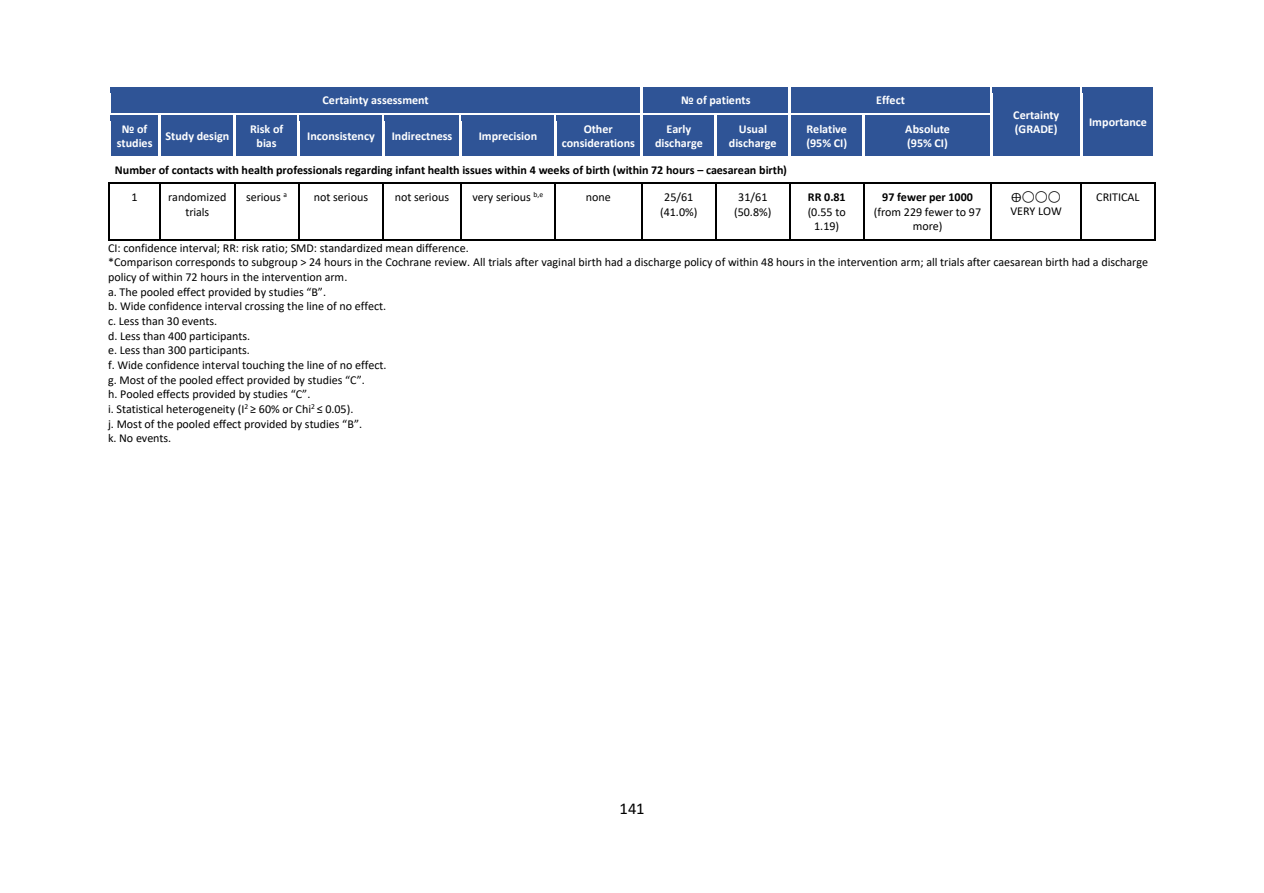
<style>
.page{position:relative;width:1264px;height:893px;background:#fff}
.page>*{position:absolute;margin:0;border:0;box-sizing:border-box;transform-origin:0 0}
.t1{font:16.5px "Calibri";color:#000}
.t2{font:12px/14.5px "Calibri";letter-spacing:-.005em;color:#000;text-align:center}
.t3{font:700 12px/14.5px "Calibri";color:#fff;text-align:center}
.t4{font:700 12px "Calibri";color:#000}
.s1{font-weight:700}
.s2{font-family:"Cambria Math"}
</style>
<div class="page">
<div style="left:115px;top:93px;width:521px;height:15px;background:#2f5496"></div>
<div style="left:643px;top:88px;width:145px;height:25px;background:#2f5496"></div>
<div style="left:790px;top:88px;width:200px;height:25px;background:#2f5496"></div>
<div style="left:992px;top:88px;width:87px;height:68px;background:#2f5496"></div>
<div style="left:1081px;top:88px;width:72px;height:68px;background:#2f5496"></div>
<div style="left:110px;top:87px;width:530px;height:6px;background:#2f5496"></div>
<div style="left:643px;top:87px;width:145px;height:6px;background:#2f5496"></div>
<div style="left:790px;top:87px;width:200px;height:6px;background:#2f5496"></div>
<div style="left:992px;top:87px;width:87px;height:6px;background:#2f5496"></div>
<div style="left:1081px;top:87px;width:72px;height:6px;background:#2f5496"></div>
<div style="left:109px;top:107px;width:532px;height:6px;background:#2f5496"></div>
<hr style="left:108px;top:93px;width:2px;height:20px;background:#fff">
<hr style="left:640px;top:93px;width:3px;height:20px;background:#fff">
<div style="left:110px;top:116px;width:49px;height:40px;background:#2f5496"></div>
<div style="left:161px;top:116px;width:72px;height:40px;background:#2f5496"></div>
<div style="left:236px;top:116px;width:61px;height:40px;background:#2f5496"></div>
<div style="left:299px;top:116px;width:83px;height:40px;background:#2f5496"></div>
<div style="left:384px;top:116px;width:75px;height:40px;background:#2f5496"></div>
<div style="left:462px;top:116px;width:92px;height:40px;background:#2f5496"></div>
<div style="left:556px;top:116px;width:84px;height:40px;background:#2f5496"></div>
<div style="left:643px;top:116px;width:71px;height:40px;background:#2f5496"></div>
<div style="left:717px;top:116px;width:71px;height:40px;background:#2f5496"></div>
<div style="left:790px;top:116px;width:72px;height:40px;background:#2f5496"></div>
<div style="left:864px;top:116px;width:126px;height:40px;background:#2f5496"></div>
<div style="left:110px;top:115px;width:49px;height:6px;background:#2f5496"></div>
<div style="left:161px;top:115px;width:72px;height:6px;background:#2f5496"></div>
<div style="left:236px;top:115px;width:61px;height:6px;background:#2f5496"></div>
<div style="left:299px;top:115px;width:83px;height:6px;background:#2f5496"></div>
<div style="left:384px;top:115px;width:75px;height:6px;background:#2f5496"></div>
<div style="left:462px;top:115px;width:92px;height:6px;background:#2f5496"></div>
<div style="left:556px;top:115px;width:84px;height:6px;background:#2f5496"></div>
<div style="left:643px;top:115px;width:71px;height:6px;background:#2f5496"></div>
<div style="left:716px;top:115px;width:72px;height:6px;background:#2f5496"></div>
<div style="left:790px;top:115px;width:72px;height:6px;background:#2f5496"></div>
<div style="left:864px;top:115px;width:126px;height:6px;background:#2f5496"></div>
<div style="left:715px;top:150px;width:74px;height:6px;background:#2f5496"></div>
<hr style="left:714px;top:121px;width:2px;height:35px;background:#fff">
<hr style="left:788px;top:121px;width:2px;height:35px;background:#fff">
<hr style="left:111px;top:183px;width:48px;height:1px;background:#000">
<hr style="left:160px;top:183px;width:74px;height:1px;background:#000">
<hr style="left:235px;top:183px;width:63px;height:1px;background:#000">
<hr style="left:299px;top:183px;width:84px;height:1px;background:#000">
<hr style="left:384px;top:183px;width:76px;height:1px;background:#000">
<hr style="left:461px;top:183px;width:93px;height:1px;background:#000">
<hr style="left:555px;top:183px;width:86px;height:1px;background:#000">
<hr style="left:642px;top:183px;width:73px;height:1px;background:#000">
<hr style="left:716px;top:183px;width:73px;height:1px;background:#000">
<hr style="left:790px;top:183px;width:73px;height:1px;background:#000">
<hr style="left:864px;top:183px;width:126px;height:1px;background:#000">
<hr style="left:991px;top:183px;width:89px;height:1px;background:#000">
<hr style="left:1081px;top:183px;width:72px;height:1px;background:#000">
<hr style="left:109px;top:190px;width:1px;height:49px;background:#000">
<hr style="left:110px;top:239px;width:49px;height:1px;background:#000">
<hr style="left:159px;top:190px;width:1px;height:49px;background:#000">
<hr style="left:160px;top:239px;width:74px;height:1px;background:#000">
<hr style="left:234px;top:190px;width:1px;height:49px;background:#000">
<hr style="left:235px;top:239px;width:63px;height:1px;background:#000">
<hr style="left:298px;top:190px;width:1px;height:49px;background:#000">
<hr style="left:299px;top:239px;width:84px;height:1px;background:#000">
<hr style="left:383px;top:190px;width:1px;height:49px;background:#000">
<hr style="left:384px;top:239px;width:76px;height:1px;background:#000">
<hr style="left:460px;top:190px;width:1px;height:49px;background:#000">
<hr style="left:461px;top:239px;width:93px;height:1px;background:#000">
<hr style="left:554px;top:190px;width:1px;height:49px;background:#000">
<hr style="left:555px;top:239px;width:86px;height:1px;background:#000">
<hr style="left:641px;top:190px;width:1px;height:49px;background:#000">
<hr style="left:642px;top:239px;width:73px;height:1px;background:#000">
<hr style="left:715px;top:190px;width:1px;height:49px;background:#000">
<hr style="left:716px;top:239px;width:73px;height:1px;background:#000">
<hr style="left:789px;top:190px;width:1px;height:49px;background:#000">
<hr style="left:790px;top:239px;width:73px;height:1px;background:#000">
<hr style="left:863px;top:190px;width:1px;height:49px;background:#000">
<hr style="left:864px;top:239px;width:126px;height:1px;background:#000">
<hr style="left:990px;top:190px;width:1px;height:49px;background:#000">
<hr style="left:991px;top:239px;width:89px;height:1px;background:#000">
<hr style="left:1080px;top:190px;width:1px;height:49px;background:#000">
<hr style="left:1081px;top:239px;width:72px;height:1px;background:#000">
<hr style="left:1153px;top:190px;width:2px;height:49px;background:#000">
<p class="t3" style="left:322px;top:94px;width:108px">Certainty assessment</p>
<p class="t3" style="left:681px;top:94px;width:71px">№ of patients</p>
<p class="t3" style="left:875px;top:94px;width:30px">Effect</p>
<p class="t3" style="left:1012px;top:108px;width:47px">Certainty</p>
<p class="t3" style="left:1014px;top:123px;width:44px">(GRADE)</p>
<p class="t3" style="left:1088px;top:116px;width:59px">Importance</p>
<p class="t3" style="left:117px;top:122px;width:37px">№ of studies</p>
<p class="t3" style="left:165px;top:130px;width:65px">Study design</p>
<p class="t3" style="left:250px;top:122px;width:35px">Risk of bias</p>
<p class="t3" style="left:307px;top:130px;width:69px">Inconsistency</p>
<p class="t3" style="left:391px;top:130px;width:62px">Indirectness</p>
<p class="t3" style="left:478px;top:130px;width:60px">Imprecision</p>
<p class="t3" style="left:561px;top:122px;width:75px">Other considerations</p>
<p class="t3" style="left:655px;top:122px;width:49px">Early discharge</p>
<p class="t3" style="left:728px;top:122px;width:49px">Usual discharge</p>
<p class="t3" style="left:806px;top:122px;width:42px;text-align:left">Relative (95% CI)</p>
<p class="t3" style="left:905px;top:122px;width:46px;text-align:left">Absolute (95% CI)</p>
<p class="t4" style="left:115px;top:165px;width:673px">Number of contacts with health professionals regarding infant health issues within 4 weeks of birth (within 72 hours – caesarean birth)</p>
<p class="t2" style="left:131px;top:191px;width:8px">1</p>
<p class="t2" style="left:168px;top:191px;width:60px">randomized trials</p>
<p class="t2" style="left:246px;top:191px;width:43px">serious <sup>a</sup></p>
<p class="t2" style="left:314px;top:191px;width:56px">not serious</p>
<p class="t2" style="left:395px;top:191px;width:56px">not serious</p>
<p class="t2" style="left:472px;top:191px;width:72px">very serious <sup>b,e</sup></p>
<p class="t2" style="left:585px;top:191px;width:26px">none</p>
<p class="t2" style="left:660px;top:191px;width:39px">25/61 (41.0%)</p>
<p class="t2" style="left:734px;top:191px;width:39px">31/61 (50.8%)</p>
<p class="t2" style="left:807px;top:191px;width:40px"><span class="s1">RR 0.81 </span>(0.55 to<br>1.19)</p>
<p class="t2" style="left:873px;top:191px;width:109px"><span class="s1">97 fewer per 1000 </span>(from 229 fewer to 97 more)</p>
<p class="t2" style="left:1010px;top:191px;width:53px;line-height:14.1px;text-align:left"><span class="s2">⨁◯◯◯<br></span>VERY LOW</p>
<p class="t2" style="left:1095px;top:191px;width:45px">CRITICAL</p>
<p class="t2" style="left:108px;top:241px;width:362px">CI: confidence interval; RR: risk ratio; SMD: standardized mean difference.</p>
<p class="t2" style="left:108px;top:256px;width:1041px;text-align:left">*Comparison corresponds to subgroup &gt; 24 hours in the Cochrane review. All trials after vaginal birth had a discharge policy of within 48 hours in the intervention arm; all trials after caesarean birth had a discharge policy of within 72 hours in the intervention arm.</p>
<p class="t2" style="left:108px;top:285px;width:219px">a. The pooled effect provided by studies “B”.</p>
<p class="t2" style="left:108px;top:300px;width:279px">b. Wide confidence interval crossing the line of no effect.</p>
<p class="t2" style="left:108px;top:315px;width:111px">c. Less than 30 events.</p>
<p class="t2" style="left:108px;top:329px;width:144px">d. Less than 400 participants.</p>
<p class="t2" style="left:108px;top:344px;width:143px">e. Less than 300 participants.</p>
<p class="t2" style="left:108px;top:358px;width:280px">f. Wide confidence interval touching the line of no effect.</p>
<p class="t2" style="left:108px;top:373px;width:258px">g. Most of the pooled effect provided by studies “C”.</p>
<p class="t2" style="left:108px;top:388px;width:204px">h. Pooled effects provided by studies “C”.</p>
<p class="t2" style="left:108px;top:402px;width:247px">i. Statistical heterogeneity (I<sup>2</sup> ≥ 60% or Chi<sup>2</sup> ≤ 0.05).</p>
<p class="t2" style="left:108px;top:417px;width:255px">j. Most of the pooled effect provided by studies “B”.</p>
<p class="t2" style="left:108px;top:432px;width:65px">k. No events.</p>
<h1 class="t1" style="left:619px;top:802px;width:27px">141</h1>
</div>
